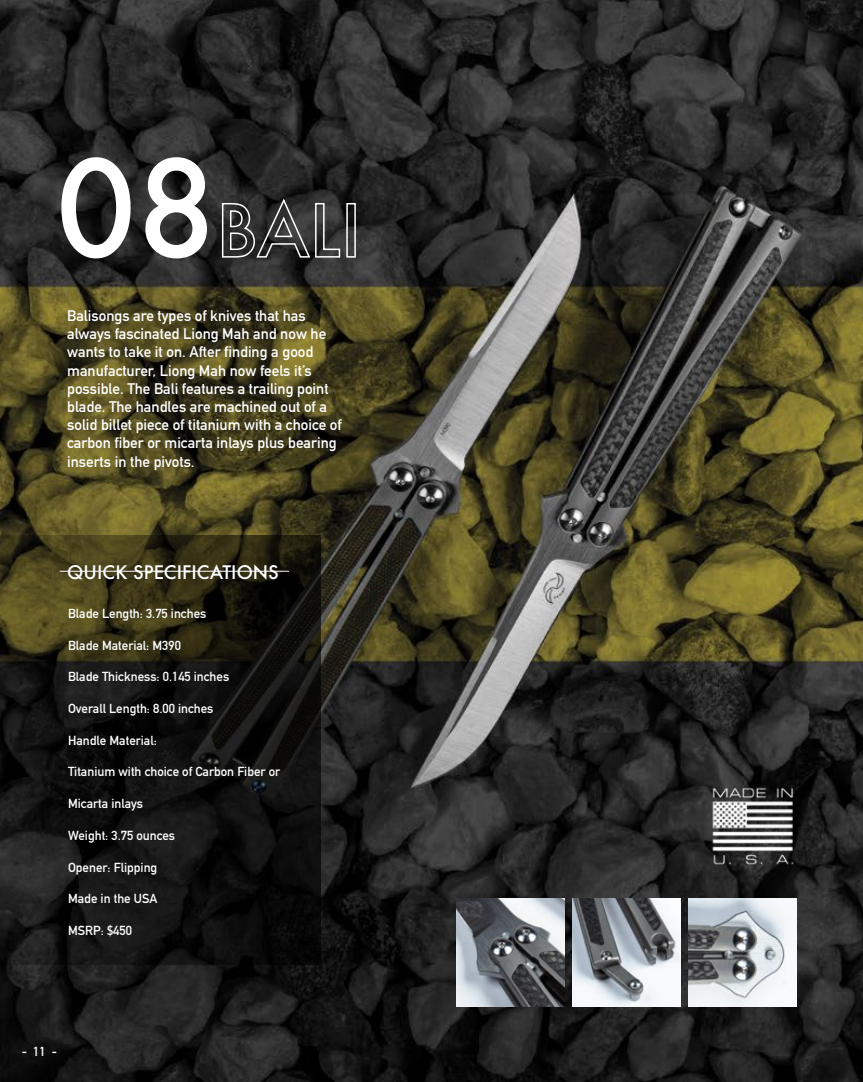
<style>
.page{position:relative;width:863px;height:1082px;background:#fff}
.page>*{position:absolute;margin:0;border:0;box-sizing:border-box;transform-origin:0 0}
.t1{font:500 129.9px "Futura";color:#fff}
.t2{font:500 18.15px "Futura";color:#fff}
.t3{font:700 15.15px/18.1px "DIN Alternate";color:#fff}
.t4{font:700 12.9px "DIN Alternate";color:#fff}
</style>
<div class="page">
<img style="left:0;top:0;width:862px;height:1082px">
<img style="left:649px;top:165px;width:213px;height:690px">
<svg style="left:221px;top:197px;width:120px;height:62px;background:#494949"></svg>
<div style="left:346px;top:203px;width:10px;height:54px;border:2px solid #fff"></div>
<img style="left:456px;top:898px;width:108px;height:108px">
<img style="left:572px;top:898px;width:108px;height:108px">
<img style="left:688px;top:898px;width:108px;height:108px">
<svg style="left:0;top:536px;width:320px;height:428px;background:#1b1a12"></svg>
<hr style="left:60px;top:571px;width:229px;height:1px;background:#fff">
<img style="left:709px;top:782px;width:87px;height:87px">
<h1 class="t1" style="left:56px;top:119px;width:162px">08</h1>
<p class="t3" style="left:67px;top:306px;width:276px">Balisongs are types of knives that has always fascinated Liong Mah and now he wants to take it on. After finding a good manufacturer, Liong Mah now feels it’s possible. The Bali features a trailing point blade. The handles are machined out of a solid billet piece of titanium with a choice of carbon fiber or micarta inlays plus bearing inserts in the pivots.</p>
<p class="t2" style="left:67px;top:559px;width:213px">QUICK SPECIFICATIONS</p>
<p class="t4" style="left:68px;top:603px;width:140px">Blade Length: 3.75 inches</p>
<p class="t4" style="left:68px;top:635px;width:114px">Blade Material: M390</p>
<p class="t4" style="left:68px;top:667px;width:163px">Blade Thickness: 0.145 inches</p>
<p class="t4" style="left:68px;top:698px;width:147px">Overall Length: 8.00 inches</p>
<p class="t4" style="left:68px;top:730px;width:90px">Handle Material:</p>
<p class="t4" style="left:68px;top:762px;width:214px">Titanium with choice of Carbon Fiber or</p>
<p class="t4" style="left:68px;top:793px;width:77px">Micarta inlays</p>
<p class="t4" style="left:68px;top:825px;width:109px">Weight: 3.75 ounces</p>
<p class="t4" style="left:68px;top:857px;width:91px">Opener: Flipping</p>
<p class="t4" style="left:68px;top:888px;width:91px">Made in the USA</p>
<p class="t4" style="left:68px;top:920px;width:65px">MSRP: $450</p>
<p class="t4" style="left:22px;top:1041px;width:37px">- 11 -</p>
</div>
